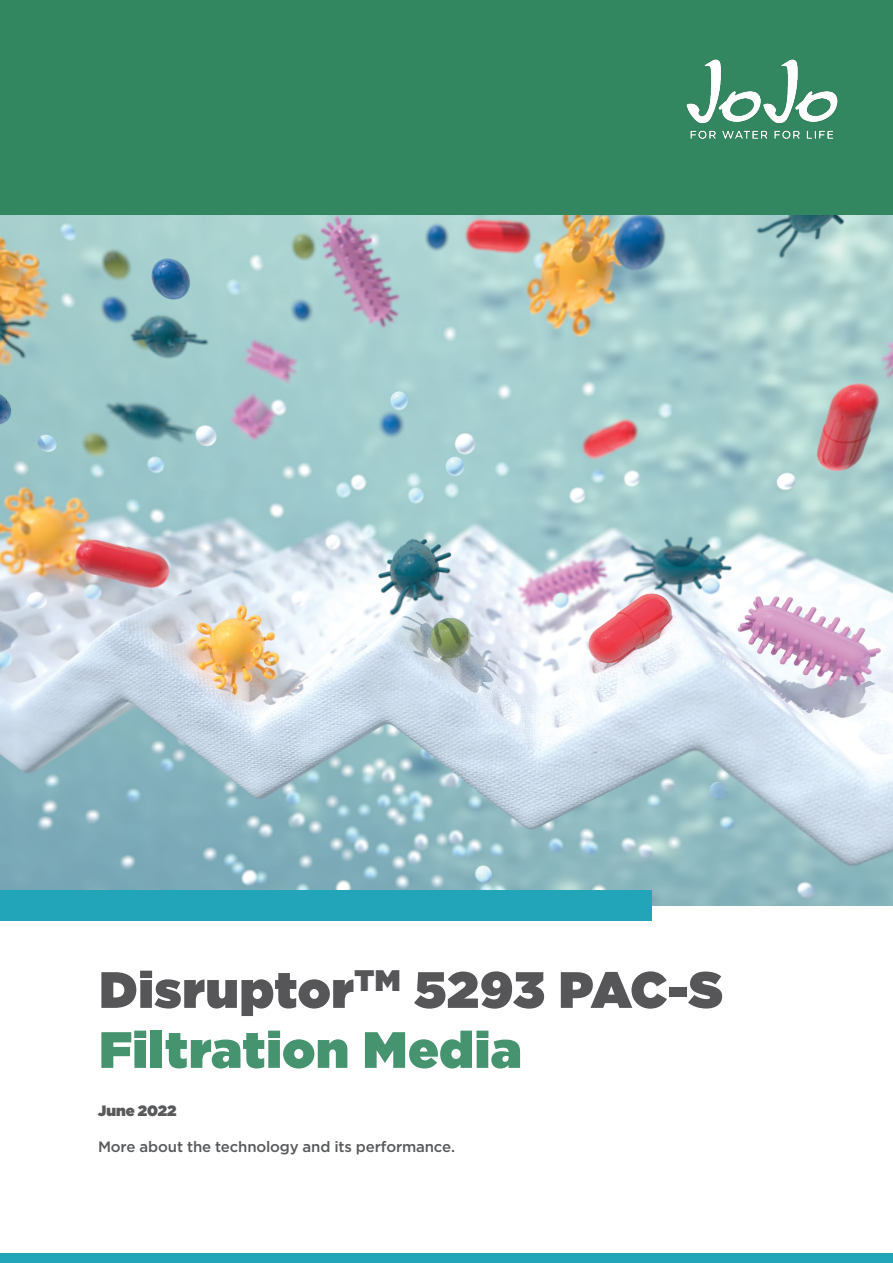
<style>
.page{position:relative;width:893px;height:1263px;background:#fff}
.page>*{position:absolute;margin:0;border:0;box-sizing:border-box;transform-origin:0 0}
.t1{font:900 51px/60px "Gotham";letter-spacing:.015em;color:#565659}
.t2{font:500 15px "Gotham";letter-spacing:-.01em;color:#58595b}
.t3{font:900 15px "Gotham";color:#58595b}
.s1{color:#469370}
</style>
<div class="page">
<img style="left:0;top:214px;width:893px;height:691px">
<div style="left:0;top:0;width:893px;height:214px;background:#328760"></div>
<div style="left:0;top:890px;width:651px;height:30px;background:#23a5b9"></div>
<div style="left:0;top:1253px;width:893px;height:10px;background:#23a5b9"></div>
<img style="left:686px;top:59px;width:152px;height:80px">
<h1 class="t1" style="left:99px;top:959px;width:625px">Disruptor<sup>TM</sup> 5293 PAC-S<br><span class="s1">Filtration Media</span></h1>
<p class="t3" style="left:98px;top:1100px;width:80px">June 2022</p>
<p class="t2" style="left:98px;top:1137px;width:359px">More about the technology and its performance.</p>
</div>
